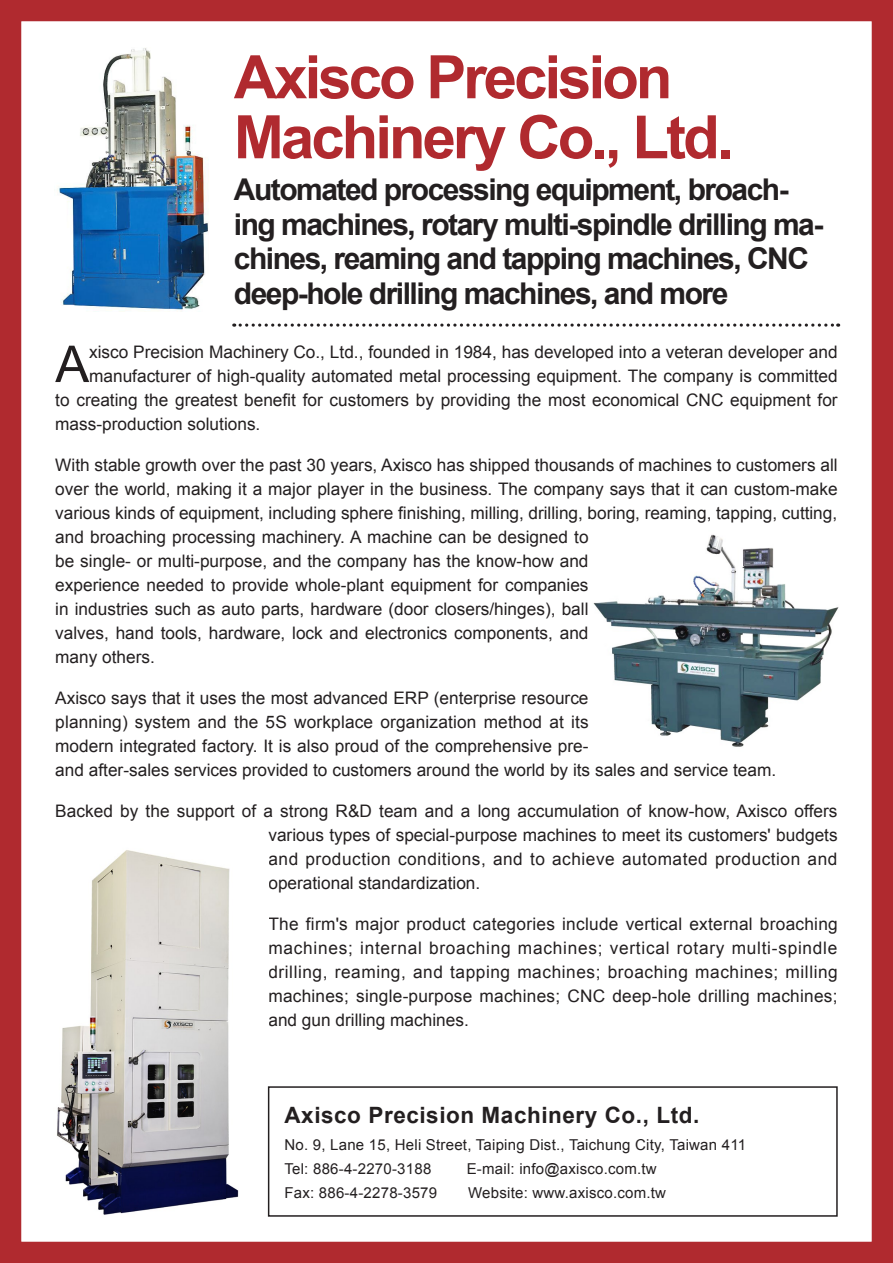
<style>
.page{position:relative;width:893px;height:1263px;background:#fff}
.page>*{position:absolute;margin:0;border:0;box-sizing:border-box;transform-origin:0 0}
.Deck{font:700 60px "Arial";letter-spacing:-.05em;color:#b02a2f}
.Body_text{font:50.85px "Arial";color:#231f20}
.Deck-2{font:700 30px/34.5px "Arial";letter-spacing:-.05em;color:#231f20}
.Company_Name{font:700 22.5px "Arial";letter-spacing:.025em;color:#231f20}
.Body_text-2{font:17.25px/24px "Arial";color:#231f20}
.Body_text-3{font:15px "Arial";letter-spacing:.015em;color:#231f20}
</style>
<div class="page">
<div style="left:0;top:0;width:893px;height:1263px;border:21px solid #b02a2f"></div>
<svg style="left:234px;top:323px;width:605px;height:4px"></svg>
<img style="left:593px;top:534px;width:246px;height:213px">
<img style="left:57px;top:850px;width:211px;height:367px">
<img style="left:57px;top:48px;width:151px;height:262px">
<div style="left:268px;top:1086px;width:570px;height:131px;border:2px solid #231f20"></div>
<p class="Deck" style="left:234px;top:38px;width:440px">Axisco Precision</p>
<p class="Deck" style="left:234px;top:98px;width:501px">Machinery Co., Ltd.</p>
<p class="Deck-2" style="left:234px;top:173px;width:591px">Automated processing equipment, broach&shy;ing machines, rotary multi-spindle drilling ma&shy;chines, reaming and tapping machines, CNC deep-hole drilling machines, and more</p>
<p class="Body_text" style="left:55px;top:331px;width:35px">A</p>
<p class="Body_text-2" style="left:89px;top:340px;width:750px">xisco Precision Machinery Co., Ltd., founded in 1984, has developed into a veteran developer and</p>
<p class="Body_text-2" style="left:89px;top:364px;width:750px">manufacturer of high-quality automated metal processing equipment. The company is committed</p>
<p class="Body_text-2" style="left:55px;top:388px;width:784px">to creating the greatest benefit for customers by providing the most economical CNC equipment for</p>
<p class="Body_text-2" style="left:55px;top:412px;width:207px">mass-production solutions.</p>
<p class="Body_text-2" style="left:55px;top:453px;width:784px">With stable growth over the past 30 years, Axisco has shipped thousands of machines to customers all over the world, making it a major player in the business. The company says that it can custom-make various kinds of equipment, including sphere finishing, milling, drilling, boring, reaming, tapping, cutting, and broaching processing machinery. A machine can be designed to<br>be single- or multi-purpose, and the company has the know-how and<br>experience needed to provide whole-plant equipment for companies<br>in industries such as auto parts, hardware (door closers/hinges), ball<br>valves, hand tools, hardware, lock and electronics components, and<br>many others.</p>
<p class="Body_text-2" style="left:55px;top:686px;width:722px">Axisco says that it uses the most advanced ERP (enterprise resource<br>planning) system and the 5S workplace organization method at its<br>modern integrated factory. It is also proud of the comprehensive pre-<br>and after-sales services provided to customers around the world by its sales and service team.</p>
<p class="Body_text-2" style="left:268px;top:799px;width:571px;text-align:justify;text-indent:-213px">Backed by the support of a strong R&amp;D team and a long accumulation of know-how, Axisco offers various types of special-purpose machines to meet its customers' budgets and production conditions, and to achieve automated production and operational standardization.</p>
<p class="Body_text-2" style="left:268px;top:912px;width:571px;text-align:justify">The firm's major product categories include vertical external broaching machines; internal broaching machines; vertical rotary multi-spindle drilling, reaming, and tapping machines; broaching machines; milling machines; single-purpose machines; CNC deep-hole drilling machines; and gun drilling machines.</p>
<p class="Company_Name" style="left:284px;top:1101px;width:416px">Axisco Precision Machinery Co., Ltd.</p>
<p class="Body_text-3" style="left:284px;top:1135px;width:463px">No. 9, Lane 15, Heli Street, Taiping Dist., Taichung City, Taiwan 411</p>
<p class="Body_text-3" style="left:284px;top:1159px;width:148px">Tel: 886-4-2270-3188</p>
<p class="Body_text-3" style="left:467px;top:1159px;width:192px">E-mail: info@axisco.com.tw</p>
<p class="Body_text-3" style="left:284px;top:1183px;width:154px">Fax: 886-4-2278-3579</p>
<p class="Body_text-3" style="left:468px;top:1183px;width:199px">Website: www.axisco.com.tw</p>
</div>
